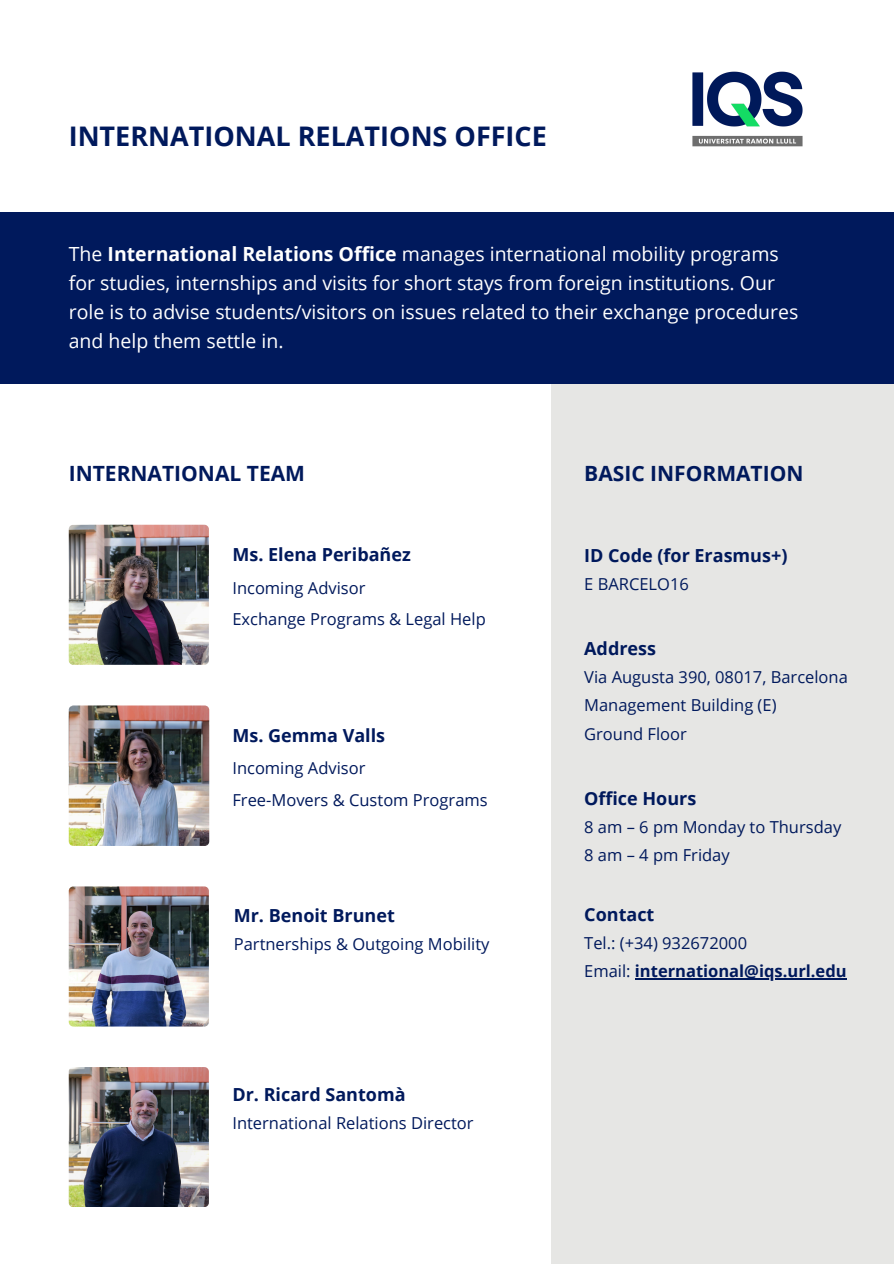
<style>
.page{position:relative;width:894px;height:1264px;background:#fff}
.page>*{position:absolute;margin:0;border:0;box-sizing:border-box;transform-origin:0 0}
.t1{font:700 27px "Open Sans";color:#00195c}
.t2{font:700 21px "Open Sans";color:#00195c}
.t3{font:19.5px/29.2px "Open Sans";color:#fff}
.t4{font:700 18px "Open Sans";color:#00195c}
.t5{font:16.5px/28.2px "Open Sans";color:#00195c}
.t6{font:700 16.5px "Open Sans";color:#00195c}
.s1{font-weight:700}
.s2{font-weight:400}
</style>
<div class="page">
<div style="left:551px;top:377px;width:342px;height:886px;background:#e6e6e4"></div>
<div style="left:0;top:212px;width:893px;height:171px;background:#00195c"></div>
<img style="left:69px;top:524px;width:139px;height:140px;border-radius:4px">
<img style="left:69px;top:1067px;width:139px;height:139px;border-radius:4px">
<img style="left:69px;top:705px;width:140px;height:141px">
<img style="left:692px;top:71px;width:111px;height:76px">
<img style="left:69px;top:886px;width:139px;height:140px">
<hr style="left:634px;top:978px;width:212px;height:1px;background:#00195c">
<h1 class="t1" style="left:69px;top:117px;width:479px">INTERNATIONAL RELATIONS OFFICE</h1>
<p class="t3" style="left:69px;top:238px;width:731px">The <span class="s1">International Relations Office</span> manages international mobility programs for studies, internships and visits for short stays from foreign institutions. Our role is to advise students/visitors on issues related to their exchange procedures and help them settle in.</p>
<p class="t2" style="left:69px;top:458px;width:238px">INTERNATIONAL TEAM</p>
<p class="t4" style="left:232px;top:541px;width:180px">Ms. Elena Peribañez</p>
<p class="t5" style="left:232px;top:573px;width:134px">Incoming Advisor</p>
<p class="t5" style="left:232px;top:604px;width:255px">Exchange Programs &amp; Legal Help</p>
<p class="t4" style="left:232px;top:722px;width:154px">Ms. Gemma Valls</p>
<p class="t5" style="left:232px;top:753px;width:134px">Incoming Advisor</p>
<p class="t5" style="left:232px;top:785px;width:257px">Free-Movers &amp; Custom Programs</p>
<p class="t4" style="left:234px;top:902px;width:162px">Mr. Benoit Brunet</p>
<p class="t5" style="left:234px;top:929px;width:257px">Partnerships &amp; Outgoing Mobility</p>
<h3 class="t4" style="left:232px;top:1081px;width:175px">Dr. Ricard Santomà</h3>
<h2 class="t5" style="left:232px;top:1108px;width:243px">International Relations Director</h2>
<p class="t2" style="left:584px;top:458px;width:221px">BASIC INFORMATION</p>
<p class="t4" style="left:584px;top:542px;width:205px">ID Code (for Erasmus+)</p>
<p class="t5" style="left:584px;top:569px;width:106px">E BARCELO16</p>
<p class="t4" style="left:584px;top:636px;width:73px">Address</p>
<p class="t5" style="left:584px;top:663px;width:265px">Via Augusta 390, 08017, Barcelona<br>Management Building (E)</p>
<p class="t5" style="left:584px;top:719px;width:104px">Ground Floor</p>
<p class="t4" style="left:584px;top:785px;width:114px">Office Hours</p>
<p class="t5" style="left:584px;top:812px;width:258px">8 am – 6 pm Monday to Thursday</p>
<p class="t5" style="left:584px;top:840px;width:147px">8 am – 4 pm Friday</p>
<p class="t4" style="left:584px;top:901px;width:72px">Contact</p>
<p class="t5" style="left:584px;top:928px;width:164px">Tel.: (+34) 932672000</p>
<h2 class="t6" style="left:584px;top:959px;width:264px"><span class="s2">Email:</span> international@iqs.url.edu</h2>
</div>
